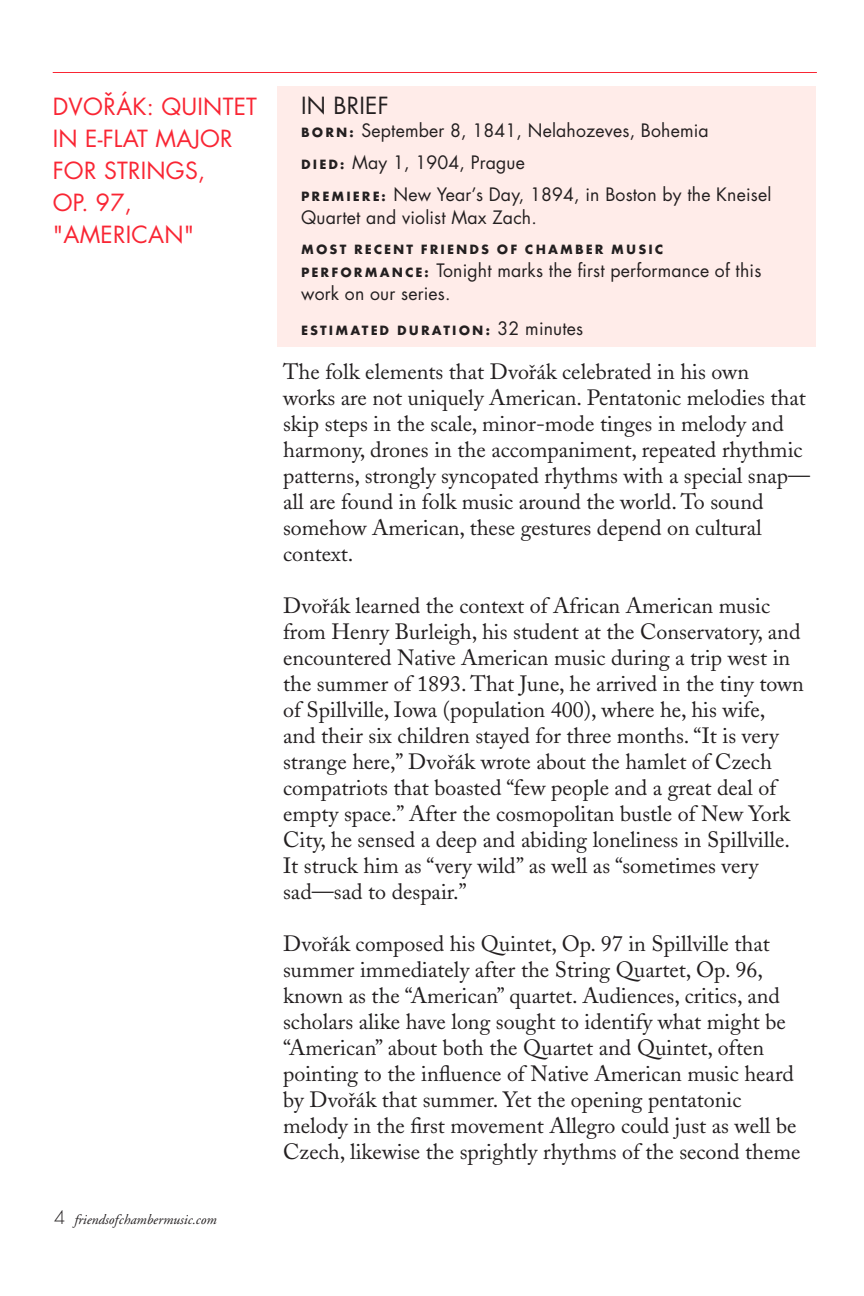
<style>
.page{position:relative;width:864px;height:1296px;background:#fff}
.page>*{position:absolute;margin:0;border:0;box-sizing:border-box;transform-origin:0 0}
.t1{font:23px/32px "Futura";letter-spacing:.01em;color:#f92634}
.t2{font:23px "Futura";letter-spacing:.01em;color:#231f20}
.t3{font:22px/26px "Adobe Caslon";color:#231f20}
.t4{font:18px/32px "Futura";letter-spacing:.01em;color:#231f20}
.t5{font:700 14px "Futura T";letter-spacing:.15em;color:#231f20}
.t6{font:italic 14px "Adobe Garamond";color:#231f20}
.s1{font-family:"Futura";font-weight:300;font-style:normal;font-size:18px}
.s2{font-family:"Futura T";font-weight:700;font-size:14px}
.s3{font-family:"Futura";font-weight:400;font-size:18px}
</style>
<div class="page">
<div style="left:277px;top:86px;width:539px;height:261px;background:#ffece9"></div>
<hr style="left:53px;top:72px;width:764px;height:1px;background:#f92634">
<p class="t1" style="left:53px;top:91px;width:206px">DVOˇRÁK: QUINTET<br>IN E-FLAT MAJOR<br>FOR STRINGS,<br>OP. 97, "AMERICAN"</p>
<p class="t6" style="left:54px;top:1212px;width:164px"><span class="s1">4</span> friendsofchambermusic.com</p>
<p class="t2" style="left:301px;top:90px;width:89px">IN BRIEF</p>
<p class="t4" style="left:301px;top:114px;width:472px"><span class="s2">BORN:</span> September 8, 1841, Nelahozeves, Bohemia<br><span class="s2">DIED:</span> May 1, 1904, Prague<br><span class="s2">PREMIERE:</span> New Year’s Day, 1894, in Boston by the Kneisel</p>
<p class="t4" style="left:301px;top:201px;width:237px">Quartet and violist Max Zach.</p>
<p class="t5" style="left:301px;top:241px;width:364px">MOST RECENT FRIENDS OF CHAMBER MUSIC</p>
<p class="t4" style="left:301px;top:258px;width:462px;line-height:23px"><span class="s2">PERFORMANCE:</span> Tonight marks the first performance of this work on our series.</p>
<p class="t5" style="left:301px;top:322px;width:284px">ESTIMATED DURATION: <span class="s3">32 minutes</span></p>
<p class="t3" style="left:283px;top:359px;width:529px">The folk elements that Dvoˇrák celebrated in his own<br>works are not uniquely American. Pentatonic melodies that skip steps in the scale, minor-mode tinges in melody and harmony, drones in the accompaniment, repeated rhythmic patterns, strongly syncopated rhythms with a special snap— all are found in folk music around the world. To sound somehow American, these gestures depend on cultural context.</p>
<p class="t3" style="left:283px;top:593px;width:522px">Dvoˇrák learned the context of African American music from Henry Burleigh, his student at the Conservatory, and encountered Native American music during a trip west in the summer of 1893. That June, he arrived in the tiny town of Spillville, Iowa (population 400), where he, his wife,<br>and their six children stayed for three months. “It is very strange here,” Dvoˇrák wrote about the hamlet of Czech compatriots that boasted “few people and a great deal of empty space.” After the cosmopolitan bustle of New York City, he sensed a deep and abiding loneliness in Spillville.<br>It struck him as “very wild” as well as “sometimes very sad—sad to despair.”</p>
<p class="t3" style="left:283px;top:931px;width:519px">Dvoˇrák composed his Quintet, Op. 97 in Spillville that summer immediately after the String Quartet, Op. 96, known as the “American” quartet. Audiences, critics, and scholars alike have long sought to identify what might be “American” about both the Quartet and Quintet, often pointing to the influence of Native American music heard by Dvoˇrák that summer. Yet the opening pentatonic melody in the first movement Allegro could just as well be Czech, likewise the sprightly rhythms of the second theme</p>
</div>
